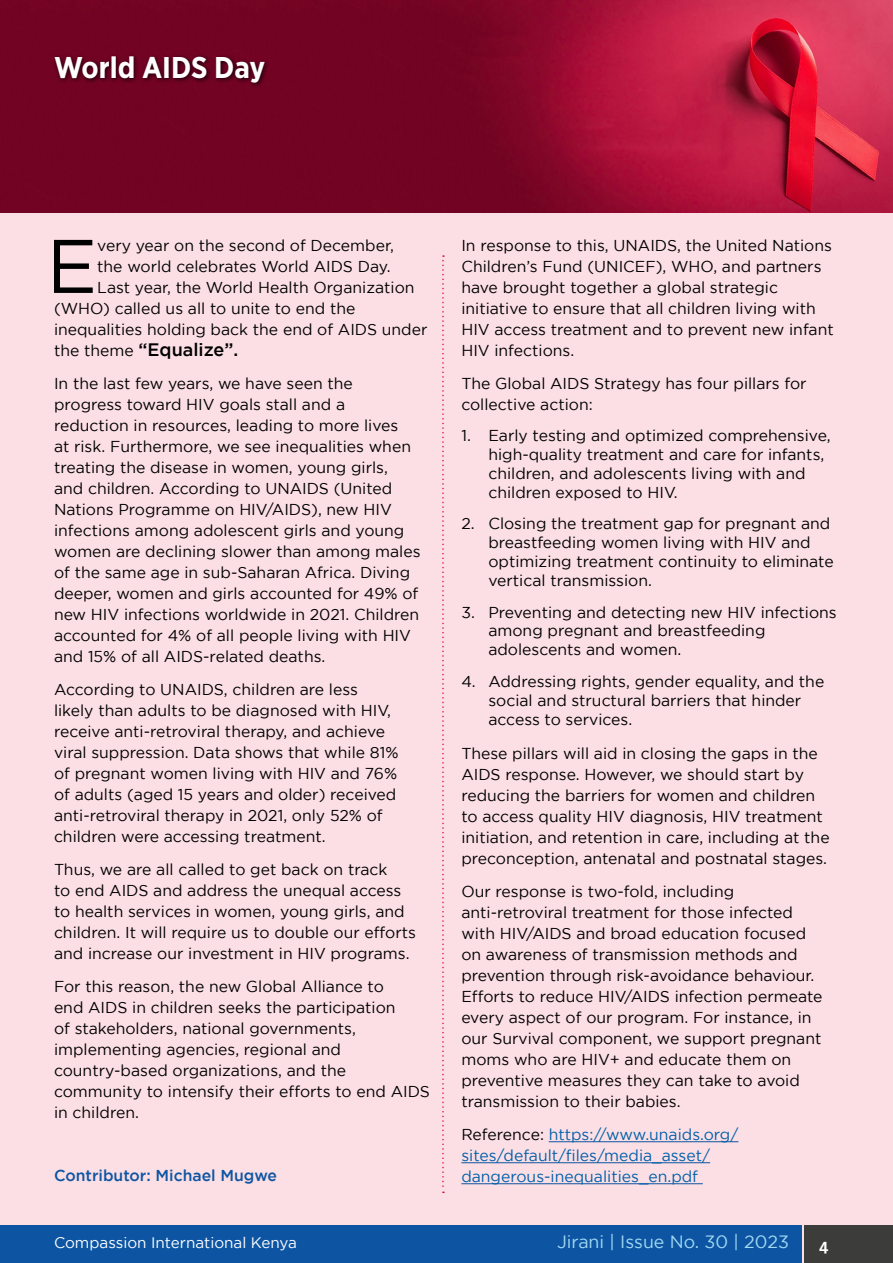
<style>
.page{position:relative;width:893px;height:1263px;background:#fff}
.page>*{position:absolute;margin:0;border:0;box-sizing:border-box;transform-origin:0 0}
.t1{font:75.75px "Gotham";color:#000}
.heading{font:700 30px "Gotham Narrow";color:#fff}
.t2{font:500 18px "Gotham";color:#000}
.t3{font:17.7px "Gotham";color:#a1d9f2}
.t4{font:700 17.7px "Linotype Tetria";color:#fff}
.t5{font:15.75px/21px "Gotham";color:#000}
.t6{font:15.75px/21px "Gotham";color:#005faa}
.Capitons{font:500 15.75px "Gotham";color:#0d55a3}
.t7{font:15.3px "Gotham";color:#fff}
.s1{font-weight:400;font-size:15.75px}
.s2{color:#000}
</style>
<div class="page">
<div style="left:0;top:213px;width:893px;height:1050px;background:#fbdfe4"></div>
<hr style="left:549px;top:1141px;width:189px;height:1px;background:#0d55a3">
<hr style="left:461px;top:1162px;width:249px;height:1px;background:#0d55a3">
<hr style="left:461px;top:1183px;width:242px;height:1px;background:#0d55a3">
<img style="left:0;top:0;width:893px;height:213px">
<svg style="left:442px;top:255px;width:2px;height:938px"></svg>
<div style="left:52px;top:53px;width:218px;height:36px;background:#000;opacity:.75"></div>
<div style="left:0;top:1225px;width:801px;height:38px;background:#0d55a3"></div>
<div style="left:804px;top:1225px;width:89px;height:38px;background:#3c3c3b"></div>
<p class="heading" style="left:54px;top:48px;width:213px">World AIDS Day</p>
<p class="t1" style="left:47px;top:224px;width:52px">E</p>
<p class="t5" style="left:97px;top:235px;width:298px">very year on the second of December,</p>
<p class="t5" style="left:97px;top:256px;width:295px">the world celebrates World AIDS Day.</p>
<p class="t5" style="left:97px;top:277px;width:319px">Last year, the World Health Organization</p>
<p class="t5" style="left:54px;top:298px;width:303px">(WHO) called us all to unite to end the</p>
<p class="t5" style="left:54px;top:319px;width:375px">inequalities holding back the end of AIDS under</p>
<p class="t2" style="left:54px;top:339px;width:186px"><span class="s1">the theme</span> “Equalize”.</p>
<p class="t5" style="left:54px;top:373px;width:368px">In the last few years, we have seen the progress toward HIV goals stall and a reduction in resources, leading to more lives<br>at risk. Furthermore, we see inequalities when treating the disease in women, young girls, and children. According to UNAIDS (United Nations Programme on HIV/AIDS), new HIV infections among adolescent girls and young women are declining slower than among males of the same age in sub-Saharan Africa. Diving deeper, women and girls accounted for 49% of new HIV infections worldwide in 2021. Children accounted for 4% of all people living with HIV and 15% of all AIDS-related deaths.</p>
<p class="t5" style="left:54px;top:679px;width:346px">According to UNAIDS, children are less likely than adults to be diagnosed with HIV, receive anti-retroviral therapy, and achieve viral suppression. Data shows that while 81% of pregnant women living with HIV and 76% of adults (aged 15 years and older) received anti-retroviral therapy in 2021, only 52% of children were accessing treatment.</p>
<p class="t5" style="left:54px;top:859px;width:363px">Thus, we are all called to get back on track<br>to end AIDS and address the unequal access to health services in women, young girls, and children. It will require us to double our efforts and increase our investment in HIV programs.</p>
<p class="t5" style="left:54px;top:976px;width:377px">For this reason, the new Global Alliance to<br>end AIDS in children seeks the participation<br>of stakeholders, national governments, implementing agencies, regional and country-based organizations, and the community to intensify their efforts to end AIDS in children.</p>
<p class="t5" style="left:461px;top:235px;width:374px">In response to this, UNAIDS, the United Nations Children’s Fund (UNICEF), WHO, and partners have brought together a global strategic initiative to ensure that all children living with HIV access treatment and to prevent new infant HIV infections.</p>
<p class="t5" style="left:461px;top:373px;width:347px">The Global AIDS Strategy has four pillars for collective action:</p>
<p class="t5" style="left:488px;top:426px;width:344px;line-height:18.9px;text-indent:-27px">1. Early testing and optimized comprehensive, high-quality treatment and care for infants, children, and adolescents living with and children exposed to HIV.</p>
<p class="t5" style="left:488px;top:514px;width:347px;line-height:18.9px;text-indent:-27px">2. Closing the treatment gap for pregnant and breastfeeding women living with HIV and optimizing treatment continuity to eliminate vertical transmission.</p>
<p class="t5" style="left:488px;top:602px;width:350px;line-height:18.9px;text-indent:-27px">3. Preventing and detecting new HIV infections among pregnant and breastfeeding adolescents and women.</p>
<p class="t5" style="left:488px;top:672px;width:337px;line-height:18.9px;text-indent:-27px">4. Addressing rights, gender equality, and the social and structural barriers that hinder access to services.</p>
<p class="t5" style="left:461px;top:742px;width:370px">These pillars will aid in closing the gaps in the AIDS response. However, we should start by reducing the barriers for women and children to access quality HIV diagnosis, HIV treatment initiation, and retention in care, including at the preconception, antenatal and postnatal stages.</p>
<p class="t5" style="left:461px;top:880px;width:363px">Our response is two-fold, including anti-retroviral treatment for those infected with HIV/AIDS and broad education focused on awareness of transmission methods and prevention through risk-avoidance behaviour.<br>Efforts to reduce HIV/AIDS infection permeate every aspect of our program. For instance, in our Survival component, we support pregnant moms who are HIV+ and educate them on preventive measures they can take to avoid transmission to their babies.</p>
<p class="t6" style="left:461px;top:1123px;width:279px"><span class="s2">Reference:</span> https://www.unaids.org/ sites/default/files/media_asset/</p>
<p class="Capitons" style="left:54px;top:1166px;width:225px">Contributor: Michael Mugwe</p>
<p class="t6" style="left:461px;top:1165px;width:238px">dangerous-inequalities_en.pdf</p>
<p class="t7" style="left:54px;top:1234px;width:245px">Compassion International Kenya</p>
<p class="t3" style="left:557px;top:1232px;width:233px">Jirani | Issue No. 30 | 2023</p>
<p class="t4" style="left:819px;top:1233px;width:11px">4</p>
</div>
